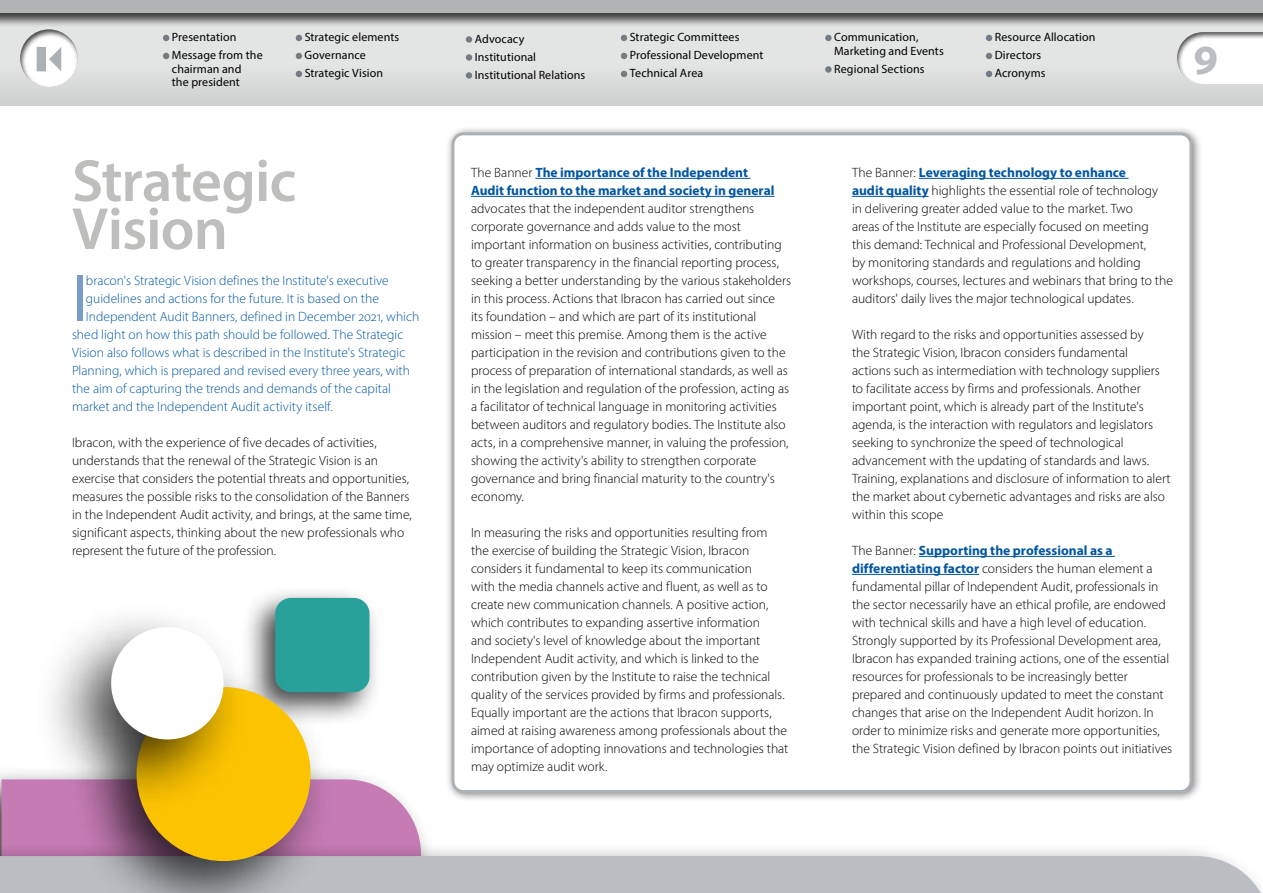
<style>
.page{position:relative;width:1263px;height:893px;background:#fff}
.page>*{position:absolute;margin:0;border:0;box-sizing:border-box;transform-origin:0 0}
.t1{font:66.9px "Myriad Pro";color:#799cc8}
.t2{font:600 60px/48px "Myriad Pro";letter-spacing:-.015em;color:#bebebc}
.t3{font:700 45px "Myriad Pro";color:#babec2}
.t4{font:300 13.5px/18px "Myriad Pro";color:#000}
.t5{font:300 13.5px "Myriad Pro";color:#0056a2}
.t6{font:700 13.5px/18px "Myriad Pro";color:#0056a2}
.t7{font:12px/18px "Myriad Pro";letter-spacing:.005em;color:#000}
.s1{font-weight:300;color:#000}
.s2{font-weight:700;color:#0056a2}
</style>
<div class="page">
<div style="left:240px;top:584px;width:142px;height:143px;background:#000;opacity:.75"></div>
<div style="left:275px;top:598px;width:94px;height:94px;background:#27a19a;border-radius:16px"></div>
<div style="left:0;top:764px;width:437px;height:129px;background:#000;opacity:.75"></div>
<svg style="left:2px;top:779px;width:419px;height:62px;background:#cd8ebf"></svg>
<div style="left:0;top:841px;width:1263px;height:52px;background:#000;opacity:.75"></div>
<div style="left:0;top:856px;width:1263px;height:37px;background:#babec2"></div>
<div style="left:70px;top:663px;width:264px;height:230px;background:#000;opacity:.75"></div>
<div style="left:137px;top:687px;width:174px;height:174px;background:#fcc400;border-radius:50%"></div>
<div style="left:445px;top:126px;width:757px;height:676px;background:#000;opacity:.5"></div>
<div style="left:453px;top:134px;width:738px;height:657px;background:#fff;border-radius:10px"></div>
<div style="left:451px;top:132px;width:741px;height:661px;border:3px solid #acb1b5;border-radius:10px"></div>
<hr style="left:919px;top:178px;width:209px;height:1px;background:#0056a2">
<hr style="left:852px;top:196px;width:77px;height:1px;background:#0056a2">
<hr style="left:919px;top:556px;width:196px;height:1px;background:#0056a2">
<hr style="left:852px;top:574px;width:127px;height:1px;background:#0056a2">
<div style="left:34px;top:600px;width:217px;height:217px;background:#000;opacity:.75"></div>
<div style="left:111px;top:627px;width:113px;height:112px;background:#fff;border-radius:50%"></div>
<hr style="left:535px;top:178px;width:215px;height:1px;background:#0056a2">
<hr style="left:471px;top:196px;width:303px;height:1px;background:#0056a2">
<div style="left:0;top:0;width:1263px;height:106px;background:linear-gradient(to right,#dcdddd,#dcdddd)"></div>
<svg style="left:986px;top:35px;width:6px;height:6px"></svg>
<svg style="left:986px;top:53px;width:6px;height:6px"></svg>
<svg style="left:986px;top:71px;width:6px;height:6px"></svg>
<svg style="left:296px;top:35px;width:6px;height:6px"></svg>
<svg style="left:296px;top:53px;width:6px;height:6px"></svg>
<svg style="left:296px;top:71px;width:6px;height:6px"></svg>
<svg style="left:163px;top:35px;width:6px;height:6px"></svg>
<svg style="left:163px;top:53px;width:6px;height:6px"></svg>
<div style="left:466px;top:36px;width:6px;height:7px;background:#727c82;border-radius:50%"></div>
<div style="left:466px;top:54px;width:6px;height:7px;background:#727c82;border-radius:50%"></div>
<div style="left:466px;top:72px;width:6px;height:7px;background:#727c82;border-radius:50%"></div>
<svg style="left:621px;top:35px;width:6px;height:6px"></svg>
<svg style="left:621px;top:53px;width:6px;height:6px"></svg>
<svg style="left:621px;top:71px;width:6px;height:6px"></svg>
<div style="left:825px;top:35px;width:7px;height:6px;background:#727c82;border-radius:50%"></div>
<div style="left:825px;top:66px;width:7px;height:7px;background:#727c82;border-radius:50%"></div>
<div style="left:1164px;top:19px;width:99px;height:66px;background:#000;opacity:.75"></div>
<div style="left:0;top:0;width:1263px;height:27px;background:#000;opacity:.75"></div>
<div style="left:0;top:0;width:1263px;height:13px;background:#b1b3b4"></div>
<div style="left:7px;top:18px;width:84px;height:72px;background:#000;opacity:.75"></div>
<svg style="left:37px;top:47px;width:24px;height:24px"></svg>
<p class="t7" style="left:172px;top:28px;width:92px">Presentation<br>Message from the</p>
<p class="t7" style="left:172px;top:62px;width:71px;line-height:13.5px">chairman and the president</p>
<p class="t7" style="left:305px;top:28px;width:96px">Strategic elements<br>Governance<br>Strategic Vision</p>
<h2 class="t2" style="left:72px;top:155px;width:226px">Strategic<br>Vision</h2>
<h1 class="t1" style="left:72px;top:257px;width:17px">I</h1>
<p class="t5" style="left:86px;top:272px;width:304px">bracon's Strategic Vision defines the Institute's executive</p>
<p class="t5" style="left:86px;top:290px;width:294px">guidelines and actions for the future. It is based on the</p>
<p class="t5" style="left:86px;top:308px;width:335px">Independent Audit Banners, defined in December 2021, which</p>
<p class="t5" style="left:72px;top:326px;width:333px">shed light on how this path should be followed. The Strategic</p>
<p class="t5" style="left:72px;top:344px;width:335px">Vision also follows what is described in the Institute's Strategic</p>
<p class="t5" style="left:72px;top:362px;width:339px">Planning, which is prepared and revised every three years, with</p>
<p class="t5" style="left:72px;top:380px;width:321px">the aim of capturing the trends and demands of the capital</p>
<p class="t5" style="left:72px;top:398px;width:262px">market and the Independent Audit activity itself.</p>
<p class="t4" style="left:72px;top:433px;width:341px">Ibracon, with the experience of five decades of activities, understands that the renewal of the Strategic Vision is an exercise that considers the potential threats and opportunities, measures the possible risks to the consolidation of the Banners in the Independent Audit activity, and brings, at the same time, significant aspects, thinking about the new professionals who represent the future of the profession.</p>
<p class="t7" style="left:475px;top:29px;width:112px">Advocacy<br>Institutional<br>Institutional Relations</p>
<p class="t7" style="left:630px;top:28px;width:135px">Strategic Committees<br>Professional Development<br>Technical Area</p>
<p class="t7" style="left:834px;top:30px;width:111px;line-height:13.5px">Communication,<br>Marketing and Events</p>
<p class="t7" style="left:834px;top:59px;width:92px">Regional Sections</p>
<p class="t7" style="left:995px;top:28px;width:102px">Resource Allocation<br>Directors<br>Acronyms</p>
<h3 class="t3" style="left:1193px;top:24px;width:26px">9</h3>
<p class="t6" style="left:471px;top:163px;width:305px"><span class="s1">The Banner</span> The importance of the Independent<br>Audit function to the market and society in general</p>
<p class="t4" style="left:471px;top:199px;width:322px">advocates that the independent auditor strengthens corporate governance and adds value to the most important information on business activities, contributing to greater transparency in the financial reporting process, seeking a better understanding by the various stakeholders in this process. Actions that Ibracon has carried out since<br>its foundation – and which are part of its institutional mission – meet this premise. Among them is the active participation in the revision and contributions given to the process of preparation of international standards, as well as in the legislation and regulation of the profession, acting as a facilitator of technical language in monitoring activities between auditors and regulatory bodies. The Institute also acts, in a comprehensive manner, in valuing the profession, showing the activity's ability to strengthen corporate governance and bring financial maturity to the country's economy.</p>
<p class="t4" style="left:471px;top:523px;width:319px">In measuring the risks and opportunities resulting from the exercise of building the Strategic Vision, Ibracon considers it fundamental to keep its communication<br>with the media channels active and fluent, as well as to create new communication channels. A positive action, which contributes to expanding assertive information<br>and society's level of knowledge about the important Independent Audit activity, and which is linked to the contribution given by the Institute to raise the technical quality of the services provided by firms and professionals.<br>Equally important are the actions that Ibracon supports, aimed at raising awareness among professionals about the importance of adopting innovations and technologies that may optimize audit work.</p>
<p class="t4" style="left:852px;top:163px;width:322px">The Banner: <span class="s2">Leveraging technology to enhance<br>audit quality</span> highlights the essential role of technology<br>in delivering greater added value to the market. Two<br>areas of the Institute are especially focused on meeting<br>this demand: Technical and Professional Development,<br>by monitoring standards and regulations and holding workshops, courses, lectures and webinars that bring to the auditors' daily lives the major technological updates.</p>
<p class="t4" style="left:852px;top:325px;width:320px">With regard to the risks and opportunities assessed by<br>the Strategic Vision, Ibracon considers fundamental<br>actions such as intermediation with technology suppliers to facilitate access by firms and professionals. Another important point, which is already part of the Institute's agenda, is the interaction with regulators and legislators seeking to synchronize the speed of technological advancement with the updating of standards and laws.<br>Training, explanations and disclosure of information to alert the market about cybernetic advantages and risks are also within this scope</p>
<p class="t4" style="left:852px;top:541px;width:322px">The Banner: <span class="s2">Supporting the professional as a differentiating factor</span> considers the human element a fundamental pillar of Independent Audit, professionals in the sector necessarily have an ethical profile, are endowed with technical skills and have a high level of education.<br>Strongly supported by its Professional Development area, Ibracon has expanded training actions, one of the essential resources for professionals to be increasingly better prepared and continuously updated to meet the constant changes that arise on the Independent Audit horizon. In order to minimize risks and generate more opportunities, the Strategic Vision defined by Ibracon points out initiatives</p>
</div>
